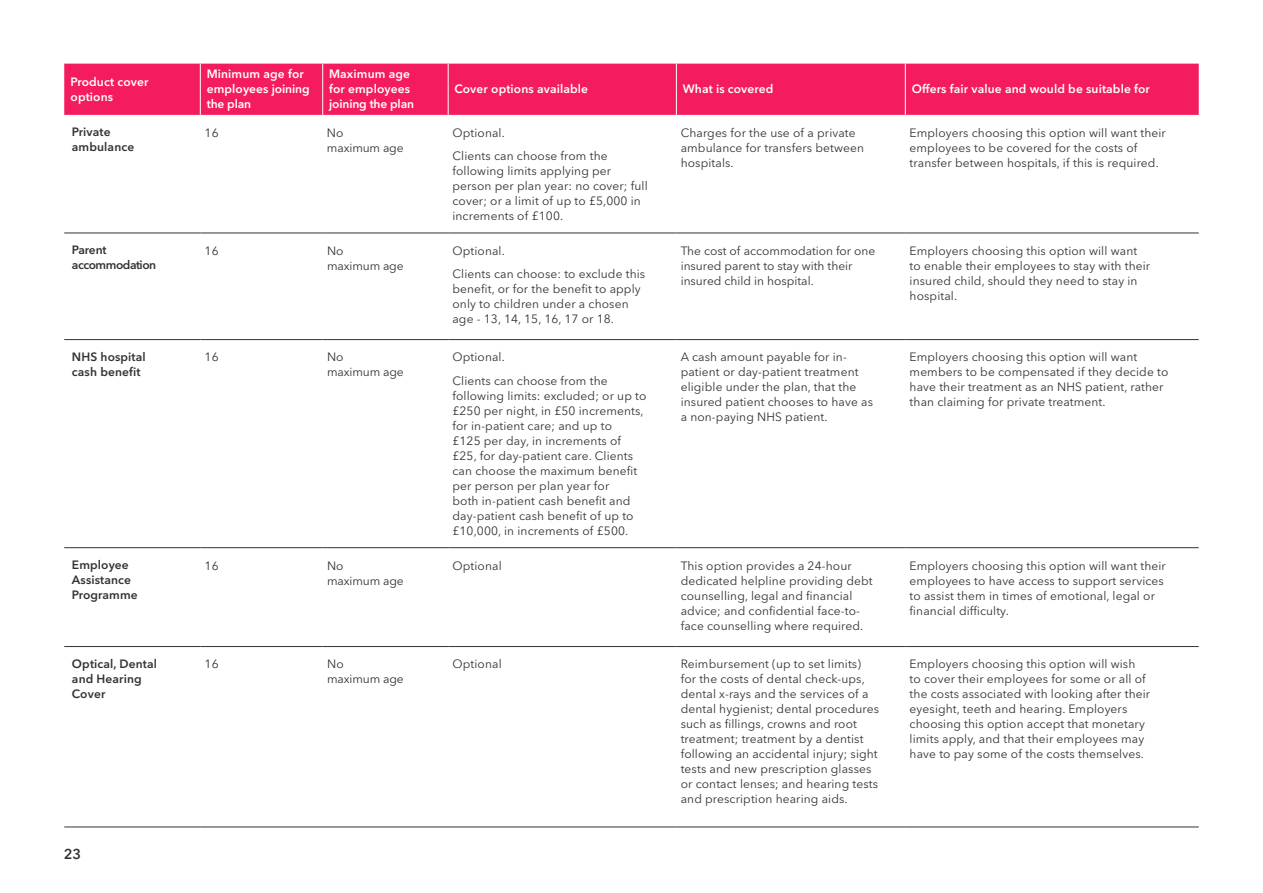
<style>
.page{position:relative;width:1263px;height:893px;background:#fff}
.page>*{position:absolute;margin:0;border:0;box-sizing:border-box;transform-origin:0 0}
.t1{font:600 14.25px "Avenir Next LT Pro";color:#333}
.t2{font:12px/15px "Avenir Next LT Pro";letter-spacing:.01em;color:#333}
.t3{font:600 12px/15px "Avenir Next LT Pro";letter-spacing:.01em;color:#fff}
.t4{font:600 12px/15px "Avenir Next LT Pro";letter-spacing:.01em;color:#333}
.t5{font:12px/15px "Avenir Next LT Pro";letter-spacing:-.01em;color:#333}
.t6{font:600 12px/15px "Avenir Next LT Pro";letter-spacing:-.04em;color:#333}
</style>
<div class="page">
<div style="left:64px;top:64px;width:1135px;height:51px;background:#f41c5e"></div>
<hr style="left:64px;top:233px;width:136px;height:1px;background:#333">
<hr style="left:200px;top:233px;width:123px;height:1px;background:#333">
<hr style="left:323px;top:233px;width:125px;height:1px;background:#333">
<hr style="left:448px;top:233px;width:228px;height:1px;background:#333">
<hr style="left:676px;top:233px;width:229px;height:1px;background:#333">
<hr style="left:905px;top:233px;width:294px;height:1px;background:#333">
<hr style="left:64px;top:339px;width:136px;height:1px;background:#333">
<hr style="left:200px;top:339px;width:123px;height:1px;background:#333">
<hr style="left:323px;top:339px;width:125px;height:1px;background:#333">
<hr style="left:448px;top:339px;width:228px;height:1px;background:#333">
<hr style="left:676px;top:339px;width:229px;height:1px;background:#333">
<hr style="left:905px;top:339px;width:294px;height:1px;background:#333">
<hr style="left:200px;top:64px;width:1px;height:51px;background:#fff">
<hr style="left:322px;top:64px;width:1px;height:51px;background:#fff">
<hr style="left:448px;top:64px;width:1px;height:51px;background:#fff">
<hr style="left:676px;top:64px;width:1px;height:51px;background:#fff">
<hr style="left:905px;top:64px;width:1px;height:51px;background:#fff">
<hr style="left:200px;top:547px;width:123px;height:1px;background:#333">
<hr style="left:323px;top:547px;width:125px;height:1px;background:#333">
<hr style="left:200px;top:646px;width:123px;height:1px;background:#333">
<hr style="left:323px;top:646px;width:125px;height:1px;background:#333">
<hr style="left:200px;top:827px;width:123px;height:1px;background:#333">
<hr style="left:323px;top:827px;width:125px;height:1px;background:#333">
<hr style="left:64px;top:547px;width:136px;height:1px;background:#333">
<hr style="left:448px;top:547px;width:228px;height:1px;background:#333">
<hr style="left:676px;top:547px;width:229px;height:1px;background:#333">
<hr style="left:905px;top:547px;width:294px;height:1px;background:#333">
<hr style="left:64px;top:646px;width:136px;height:1px;background:#333">
<hr style="left:448px;top:646px;width:228px;height:1px;background:#333">
<hr style="left:676px;top:646px;width:229px;height:1px;background:#333">
<hr style="left:905px;top:646px;width:294px;height:1px;background:#333">
<hr style="left:64px;top:827px;width:136px;height:1px;background:#333">
<hr style="left:448px;top:827px;width:228px;height:1px;background:#333">
<hr style="left:676px;top:827px;width:229px;height:1px;background:#333">
<hr style="left:905px;top:827px;width:294px;height:1px;background:#333">
<p class="t3" style="left:71px;top:74px;width:79px">Product cover options</p>
<p class="t3" style="left:207px;top:67px;width:104px">Minimum age for employees joining the plan</p>
<p class="t3" style="left:329px;top:67px;width:87px">Maximum age for employees joining the plan</p>
<p class="t3" style="left:455px;top:82px;width:135px">Cover options available</p>
<p class="t3" style="left:683px;top:82px;width:92px">What is covered</p>
<p class="t3" style="left:912px;top:82px;width:240px">Offers fair value and would be suitable for</p>
<p class="t4" style="left:72px;top:124px;width:64px">Private ambulance</p>
<p class="t2" style="left:205px;top:125px;width:16px">16</p>
<p class="t5" style="left:327px;top:125px;width:78px">No<br>maximum age</p>
<p class="t2" style="left:452px;top:121px;width:157px;line-height:23.5px">Optional.<br>Clients can choose from the</p>
<p class="t2" style="left:452px;top:164px;width:197px">following limits applying per person per plan year: no cover; full cover; or a limit of up to £5,000 in increments of £100.</p>
<p class="t6" style="left:72px;top:242px;width:86px">Parent accommodation</p>
<p class="t2" style="left:205px;top:243px;width:16px">16</p>
<p class="t5" style="left:327px;top:243px;width:78px">No<br>maximum age</p>
<p class="t2" style="left:452px;top:239px;width:194px;line-height:23.5px">Optional.<br>Clients can choose: to exclude this</p>
<p class="t2" style="left:452px;top:282px;width:190px">benefit, or for the benefit to apply only to children under a chosen age - 13, 14, 15, 16, 17 or 18.</p>
<p class="t4" style="left:72px;top:349px;width:75px">NHS hospital cash benefit</p>
<p class="t2" style="left:205px;top:350px;width:16px">16</p>
<p class="t5" style="left:327px;top:350px;width:78px">No<br>maximum age</p>
<p class="t2" style="left:452px;top:345px;width:157px;line-height:23.5px">Optional.<br>Clients can choose from the</p>
<p class="t2" style="left:452px;top:388px;width:195px">following limits: excluded; or up to £250 per night, in £50 increments, for in-patient care; and up to<br>£125 per day, in increments of £25, for day-patient care. Clients can choose the maximum benefit per person per plan year for<br>both in-patient cash benefit and day-patient cash benefit of up to £10,000, in increments of £500.</p>
<p class="t2" style="left:681px;top:125px;width:185px">Charges for the use of a private ambulance for transfers between hospitals.</p>
<p class="t2" style="left:909px;top:125px;width:258px">Employers choosing this option will want their employees to be covered for the costs of transfer between hospitals, if this is required.</p>
<p class="t2" style="left:681px;top:243px;width:196px">The cost of accommodation for one insured parent to stay with their insured child in hospital.</p>
<p class="t2" style="left:909px;top:243px;width:242px">Employers choosing this option will want to enable their employees to stay with their insured child, should they need to stay in hospital.</p>
<p class="t2" style="left:681px;top:350px;width:194px">A cash amount payable for in&shy;patient or day-patient treatment eligible under the plan, that the insured patient chooses to have as a non-paying NHS patient.</p>
<p class="t2" style="left:910px;top:350px;width:260px">Employers choosing this option will want members to be compensated if they decide to have their treatment as an NHS patient, rather than claiming for private treatment.</p>
<p class="t4" style="left:72px;top:557px;width:67px">Employee<br>Assistance<br>Programme</p>
<p class="t2" style="left:205px;top:558px;width:16px">16</p>
<p class="t5" style="left:327px;top:558px;width:78px">No<br>maximum age</p>
<p class="t2" style="left:452px;top:558px;width:51px">Optional</p>
<p class="t2" style="left:681px;top:558px;width:194px">This option provides a 24-hour dedicated helpline providing debt counselling, legal and financial advice; and confidential face-to&shy;face counselling where required.</p>
<p class="t2" style="left:910px;top:558px;width:258px">Employers choosing this option will want their employees to have access to support services to assist them in times of emotional, legal or financial difficulty.</p>
<p class="t4" style="left:72px;top:656px;width:87px">Optical, Dental and Hearing<br>Cover</p>
<p class="t2" style="left:205px;top:657px;width:16px">16</p>
<p class="t5" style="left:327px;top:657px;width:78px">No<br>maximum age</p>
<p class="t2" style="left:452px;top:657px;width:51px">Optional</p>
<p class="t2" style="left:681px;top:657px;width:200px">Reimbursement (up to set limits) for the costs of dental check-ups, dental x-rays and the services of a dental hygienist; dental procedures such as fillings, crowns and root treatment; treatment by a dentist following an accidental injury; sight tests and new prescription glasses or contact lenses; and hearing tests and prescription hearing aids.</p>
<p class="t2" style="left:910px;top:657px;width:242px">Employers choosing this option will wish<br>to cover their employees for some or all of the costs associated with looking after their eyesight, teeth and hearing. Employers choosing this option accept that monetary limits apply, and that their employees may have to pay some of the costs themselves.</p>
<p class="t1" style="left:64px;top:846px;width:19px">23</p>
</div>
